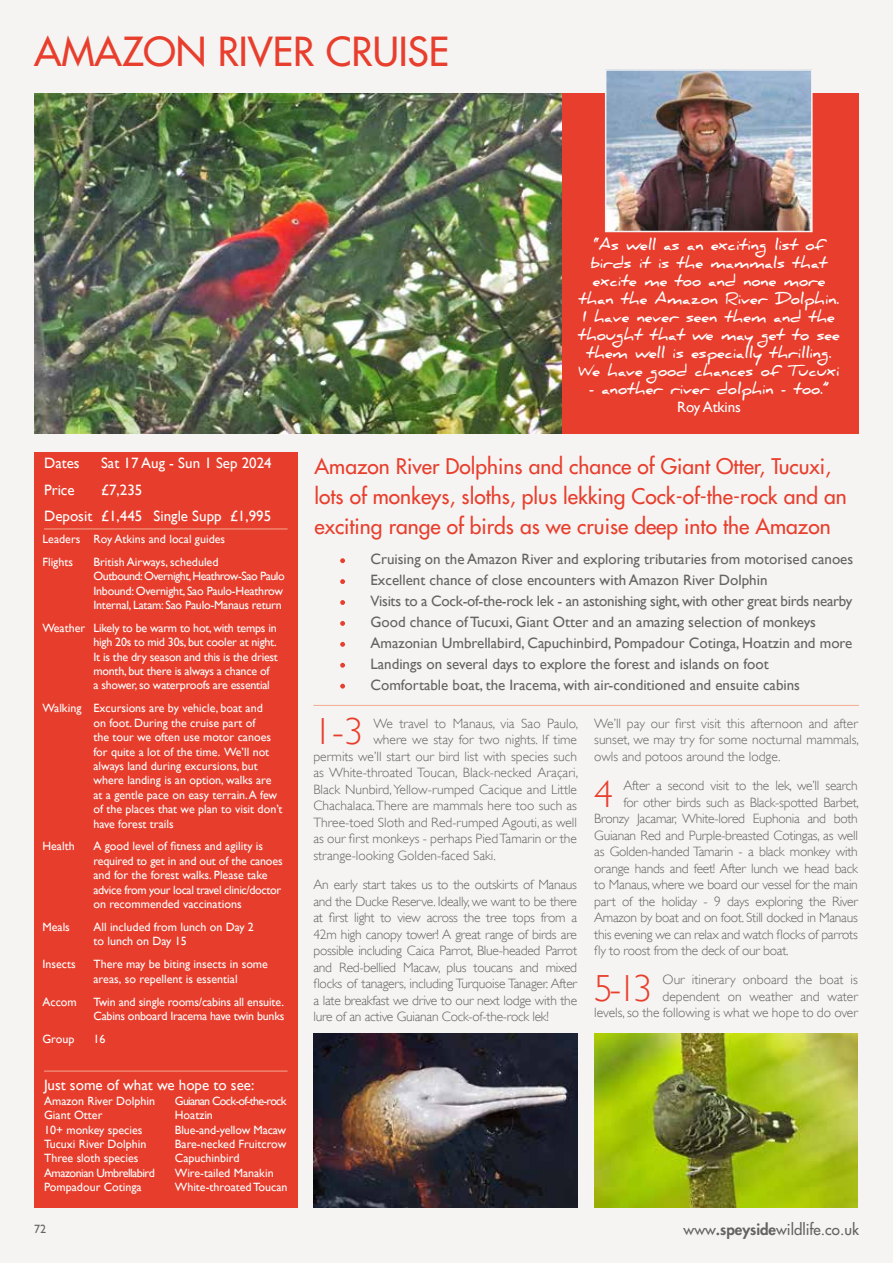
<style>
.page{position:relative;width:893px;height:1263px;background:#f6f4f2}
.page>*{position:absolute;margin:0;border:0;box-sizing:border-box;transform-origin:0 0}
.t1{font:500 39px "Futura Std";color:#e83e2d}
.t2{font:300 37.65px "Gill Sans";color:#e83e2d}
.t3{font:500 21px/30px "Futura Std";color:#e83e2d}
.t4{font:15px/21px "Gill Sans";color:#646363}
.t5{font:700 15px/18px "Daniel";color:#fff;text-align:center}
.t6{font:15px/26.5px "Gill Sans";color:#fff}
.t7{font:500 15px "Futura Std";color:#646363}
.t8{font:300 13.5px/16.5px "Gill Sans";letter-spacing:-.015em;color:#646363;text-align:justify}
.t9{font:12px/14.4px "Gill Sans";color:#fff}
.t10{font:12px/14.4px "Gill Sans";letter-spacing:-.02em;color:#fff}
.t11{font:12px "Gill Sans";color:#646363}
.s1{font-weight:800}
</style>
<div class="page">
<div style="left:34px;top:452px;width:264px;height:756px;background:#e73d2c"></div>
<img style="left:34px;top:94px;width:528px;height:340px">
<div style="left:563px;top:94px;width:296px;height:340px;background:#e83e2d"></div>
<hr style="left:44px;top:529px;width:244px;height:1px;background:#f5a98f">
<svg style="left:340px;top:684px;width:5px;height:5px"></svg>
<svg style="left:340px;top:663px;width:5px;height:5px"></svg>
<svg style="left:340px;top:642px;width:5px;height:5px"></svg>
<svg style="left:340px;top:621px;width:5px;height:5px"></svg>
<svg style="left:340px;top:600px;width:5px;height:5px"></svg>
<svg style="left:340px;top:579px;width:5px;height:5px"></svg>
<svg style="left:340px;top:558px;width:5px;height:5px"></svg>
<hr style="left:313px;top:705px;width:546px;height:1px;background:#f5a98f">
<hr style="left:44px;top:1071px;width:244px;height:1px;background:#f5a98f">
<img style="left:594px;top:1033px;width:264px;height:175px">
<img style="left:313px;top:1033px;width:264px;height:175px">
<img style="left:608px;top:72px;width:202px;height:157px">
<div style="left:605px;top:69px;width:208px;height:163px;border:2px solid #f6f4f2"></div>
<h1 class="t1" style="left:34px;top:27px;width:417px">AMAZON RIVER CRUISE</h1>
<p class="t5" style="left:578px;top:236px;width:263px">“As well as an exciting list of birds it is the mammals that excite me too and none more than the Amazon River Dolphin.<br>I have never seen them and the thought that we may get to see them well is especially thrilling.<br>We have good chances of Tucuxi</p>
<p class="t5" style="left:589px;top:380px;width:242px">- another river dolphin - too.”</p>
<p class="t6" style="left:677px;top:394px;width:65px">Roy Atkins</p>
<p class="t6" style="left:44px;top:450px;width:37px">Dates</p>
<p class="t6" style="left:101px;top:450px;width:172px">Sat 17 Aug - Sun 1 Sep 2024</p>
<p class="t6" style="left:44px;top:477px;width:32px">Price</p>
<p class="t6" style="left:44px;top:477px;width:229px;text-indent:57px">£7,235<br>Deposit £1,445 Single Supp £1,995</p>
<p class="t9" style="left:42px;top:527px;width:184px;line-height:23px">Leaders Roy Atkins and local guides<br>Flights</p>
<p class="t10" style="left:93px;top:555px;width:193px">British Airways, scheduled<br>Outbound: Overnight, Heathrow-Sao Paulo Inbound: Overnight, Sao Paulo-Heathrow Internal, Latam: Sao Paulo-Manaus return</p>
<p class="t10" style="left:93px;top:621px;width:186px;text-indent:-51px">Weather Likely to be warm to hot, with temps in high 20s to mid 30s, but cooler at night.<br>It is the dry season and this is the driest month, but there is always a chance of<br>a shower, so waterproofs are essential</p>
<p class="t9" style="left:93px;top:701px;width:191px;text-indent:-51px">Walking Excursions are by vehicle, boat and<br>on foot. During the cruise part of<br>the tour we often use motor canoes for quite a lot of the time. We’ll not always land during excursions, but where landing is an option, walks are at a gentle pace on easy terrain. A few of the places that we plan to visit don’t have forest trails</p>
<p class="t9" style="left:42px;top:839px;width:34px">Health</p>
<p class="t9" style="left:93px;top:839px;width:191px">A good level of fitness and agility is required to get in and out of the canoes and for the forest walks. Please take advice from your local travel clinic/doctor on recommended vaccinations</p>
<p class="t9" style="left:42px;top:920px;width:29px">Meals</p>
<p class="t9" style="left:93px;top:920px;width:162px">All included from lunch on Day 2 to lunch on Day 15</p>
<p class="t9" style="left:42px;top:957px;width:35px">Insects</p>
<p class="t9" style="left:93px;top:957px;width:176px">There may be biting insects in some areas, so repellent is essential</p>
<p class="t9" style="left:42px;top:994px;width:36px">Accom</p>
<p class="t10" style="left:93px;top:994px;width:193px">Twin and single rooms/cabins all ensuite.<br>Cabins onboard Iracema have twin bunks</p>
<p class="t9" style="left:42px;top:1032px;width:33px">Group</p>
<p class="t9" style="left:93px;top:1032px;width:13px">16</p>
<p class="t6" style="left:44px;top:1071px;width:212px">Just some of what we hope to see:</p>
<p class="t9" style="left:44px;top:1094px;width:112px">Amazon River Dolphin<br>Giant Otter<br>10+ monkey species<br>Tucuxi River Dolphin<br>Three sloth species<br>Amazonian Umbrellabird<br>Pompadour Cotinga</p>
<p class="t9" style="left:175px;top:1094px;width:114px">Guianan Cock-of-the-rock<br>Hoatzin<br>Blue-and-yellow Macaw<br>Bare-necked Fruitcrow<br>Capuchinbird<br>Wire-tailed Manakin<br>White-throated Toucan</p>
<h3 class="t3" style="left:314px;top:451px;width:534px">Amazon River Dolphins and chance of Giant Otter, Tucuxi, lots of monkeys, sloths, plus lekking Cock-of-the-rock and an exciting range of birds as we cruise deep into the Amazon</h3>
<p class="t4" style="left:370px;top:549px;width:484px">Cruising on the Amazon River and exploring tributaries from motorised canoes Excellent chance of close encounters with Amazon River Dolphin<br>Visits to a Cock-of-the-rock lek - an astonishing sight, with other great birds nearby Good chance of Tucuxi, Giant Otter and an amazing selection of monkeys Amazonian Umbrellabird, Capuchinbird, Pompadour Cotinga, Hoatzin and more Landings on several days to explore the forest and islands on foot<br>Comfortable boat, the Iracema, with air-conditioned and ensuite cabins</p>
<h2 class="t2" style="left:313px;top:710px;width:51px">1-3</h2>
<p class="t8" style="left:373px;top:715px;width:206px">We travel to Manaus, via Sao Paulo,</p>
<p class="t8" style="left:373px;top:731px;width:205px">where we stay for two nights. If time</p>
<p class="t8" style="left:313px;top:748px;width:265px">permits we’ll start our bird list with species such</p>
<p class="t8" style="left:313px;top:764px;width:266px">as White-throated Toucan, Black-necked Araçari,</p>
<p class="t8" style="left:313px;top:781px;width:265px">Black Nunbird, Yellow-rumped Cacique and Little</p>
<p class="t8" style="left:313px;top:797px;width:265px">Chachalaca. There are mammals here too such as</p>
<p class="t8" style="left:313px;top:814px;width:265px">Three-toed Sloth and Red-rumped Agouti, as well</p>
<p class="t8" style="left:313px;top:830px;width:265px">as our first monkeys - perhaps Pied Tamarin or the</p>
<p class="t8" style="left:313px;top:847px;width:184px">strange-looking Golden-faced Saki.</p>
<p class="t8" style="left:313px;top:876px;width:265px">An early start takes us to the outskirts of Manaus and the Ducke Reserve. Ideally, we want to be there at first light to view across the tree tops from a 42m high canopy tower! A great range of birds are possible including Caica Parrot, Blue-headed Parrot and Red-bellied Macaw, plus toucans and mixed flocks of tanagers, including Turquoise Tanager. After a late breakfast we drive to our next lodge with the lure of an active Guianan Cock-of-the-rock lek!</p>
<p class="t8" style="left:594px;top:715px;width:266px">We’ll pay our first visit this afternoon and after sunset, we may try for some nocturnal mammals, owls and potoos around the lodge.</p>
<h2 class="t2" style="left:594px;top:772px;width:20px">4</h2>
<p class="t8" style="left:624px;top:777px;width:236px">After a second visit to the lek, we’ll search</p>
<p class="t8" style="left:624px;top:794px;width:237px">for other birds such as Black-spotted Barbet,</p>
<p class="t8" style="left:594px;top:810px;width:265px">Bronzy Jacamar, White-lored Euphonia and both</p>
<p class="t8" style="left:594px;top:827px;width:265px">Guianan Red and Purple-breasted Cotingas, as well</p>
<p class="t8" style="left:594px;top:843px;width:265px">as Golden-handed Tamarin - a black monkey with</p>
<p class="t8" style="left:594px;top:860px;width:265px">orange hands and feet! After lunch we head back</p>
<p class="t8" style="left:594px;top:876px;width:265px">to Manaus, where we board our vessel for the main</p>
<p class="t8" style="left:594px;top:893px;width:265px">part of the holiday - 9 days exploring the River</p>
<p class="t8" style="left:594px;top:909px;width:265px">Amazon by boat and on foot. Still docked in Manaus</p>
<p class="t8" style="left:594px;top:926px;width:265px">this evening we can relax and watch flocks of parrots</p>
<p class="t8" style="left:594px;top:942px;width:196px">fly to roost from the deck of our boat.</p>
<h2 class="t2" style="left:594px;top:967px;width:59px">5-13</h2>
<p class="t8" style="left:594px;top:971px;width:265px;text-align:right">Our itinerary onboard the boat is<br>dependent on weather and water<br>levels, so the following is what we hope to do over</p>
<p class="t11" style="left:34px;top:1222px;width:13px">72</p>
<p class="t7" style="left:684px;top:1220px;width:177px">www<span class="s1">.speyside</span>wildlife.co.uk</p>
</div>
